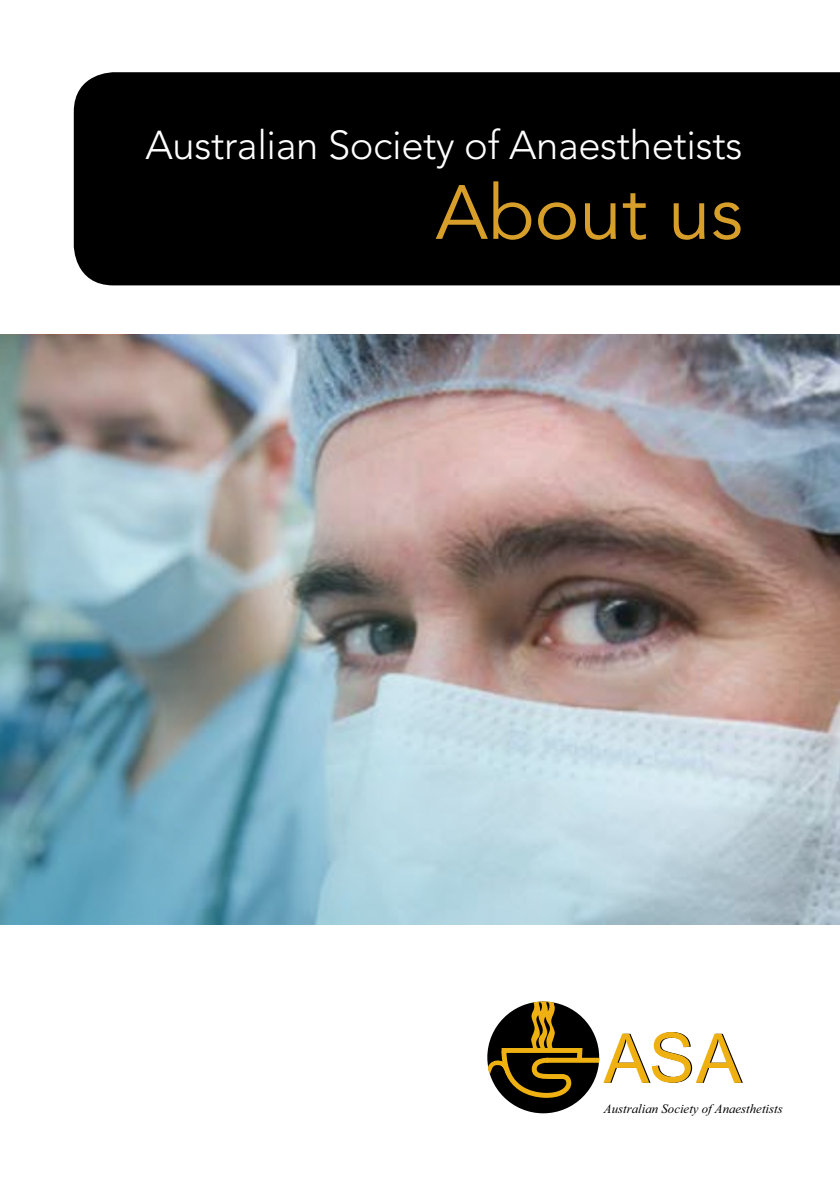
<style>
.page{position:relative;width:840px;height:1191px;background:#fff}
.page>*{position:absolute;margin:0;border:0;box-sizing:border-box;transform-origin:0 0}
.t1{font:76px "Avenir LT Std";color:#d89e2a}
.t2{font:300 40px "Avenir LT Std";letter-spacing:-.01em;color:#fff}
.t3{font:italic 12.8px "Times New Roman";color:#000}
</style>
<div class="page">
<div style="left:74px;top:72px;width:765px;height:213px;background:#000"></div>
<img style="left:0;top:334px;width:839px;height:590px">
<div style="left:487px;top:1001px;width:112px;height:112px;background:#000;border-radius:50%"></div>
<div style="left:546px;top:1057px;width:53px;height:5px;border:3px solid #eeb111"></div>
<svg style="left:487px;top:1001px;width:97px;height:100px"></svg>
<svg style="left:603px;top:1032px;width:139px;height:50px"></svg>
<p class="t2" style="left:145px;top:122px;width:598px">Australian Society of Anaesthetists</p>
<h1 class="t1" style="left:435px;top:169px;width:308px">About us</h1>
<p class="t3" style="left:603px;top:1100px;width:180px">Australian Society of Anaesthetists</p>
</div>
